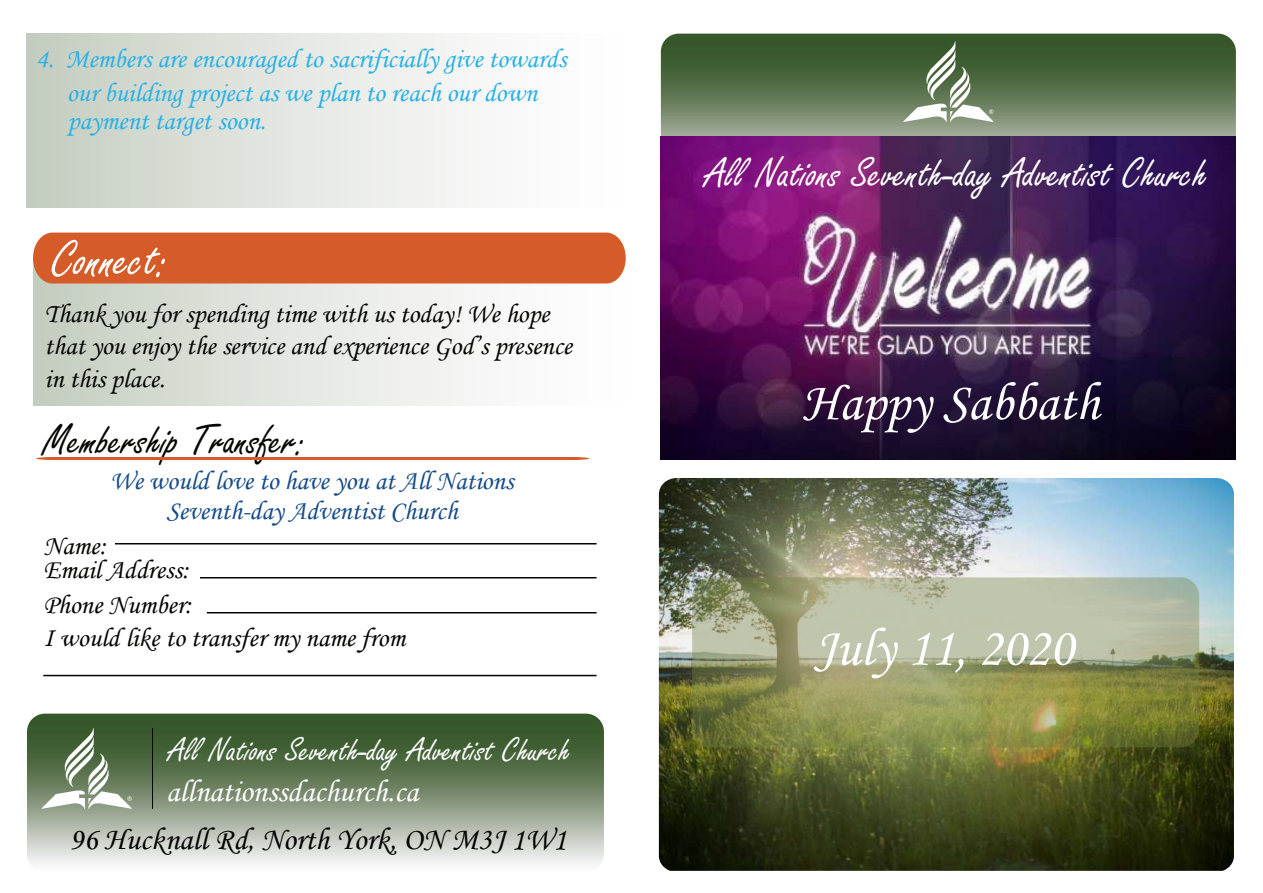
<style>
.page{position:relative;width:1263px;height:893px;background:#fff}
.page>*{position:absolute;margin:0;border:0;box-sizing:border-box;transform-origin:0 0}
.t1{font:54px "Monotype Corsiva";color:#fff}
.t2{font:54px "Freestyle Script";color:#fff}
.t3{font:45px "Freestyle Script";color:#fff}
.t4{font:45px "Freestyle Script";color:#050504}
.t5{font:36px "Freestyle Script";color:#fdfefe}
.t6{font:31.5px "Monotype Corsiva";color:#040503}
.t7{font:31.5px "Monotype Corsiva";color:#fdfefe}
.t8{font:27px/32.4px "Monotype Corsiva";color:#040503}
.t9{font:27px/33.6px "Monotype Corsiva";color:#29b1e6;text-align:center}
.t10{font:27px/30.9px "Monotype Corsiva";color:#144b89;text-align:center}
</style>
<div class="page">
<div style="left:27px;top:33px;width:592px;height:175px;background:linear-gradient(to right,#c7cfc3,#fff)"></div>
<svg style="left:661px;top:34px;width:575px;height:154px;background:#5c7451"></svg>
<svg style="left:27px;top:714px;width:577px;height:151px;background:#829479"></svg>
<img style="left:660px;top:137px;width:575px;height:323px">
<svg style="left:903px;top:41px;width:91px;height:81px"></svg>
<svg style="left:41px;top:728px;width:91px;height:81px"></svg>
<hr style="left:152px;top:728px;width:1px;height:81px;background:#040503">
<hr style="left:43px;top:675px;width:554px;height:1px;background:#040503">
<hr style="left:36px;top:457px;width:553px;height:3px;background:#d55b28">
<hr style="left:115px;top:543px;width:482px;height:1px;background:#040503">
<hr style="left:200px;top:577px;width:397px;height:1px;background:#040503">
<hr style="left:207px;top:612px;width:390px;height:1px;background:#040503">
<img style="left:659px;top:478px;width:575px;height:393px">
<svg style="left:692px;top:577px;width:507px;height:170px;background:#9ea274"></svg>
<div style="left:33px;top:258px;width:593px;height:148px;background:linear-gradient(to right,#c7cfc3,#fff)"></div>
<div style="left:33px;top:233px;width:593px;height:50px;background:#d55b28"></div>
<p class="t9" style="left:36px;top:42px;width:532px">4. Members are encouraged to sacrificially give towards our building project as we plan to reach our down</p>
<p class="t9" style="left:68px;top:104px;width:200px">payment target soon.</p>
<h1 class="t2" style="left:52px;top:230px;width:118px">Connect:</h1>
<p class="t8" style="left:45px;top:297px;width:529px">Thank you for spending time with us today! We hope that you enjoy the service and experience God’s presence in this place.</p>
<h2 class="t4" style="left:43px;top:415px;width:264px">Membership Transfer:</h2>
<p class="t10" style="left:110px;top:465px;width:405px">We would love to have you at All Nations<br>Seventh-day Adventist Church</p>
<p class="t8" style="left:43px;top:534px;width:147px;line-height:23.5px">Name:<br>Email Address:</p>
<p class="t8" style="left:43px;top:588px;width:150px">Phone Number:</p>
<p class="t8" style="left:43px;top:621px;width:363px">I would like to transfer my name from</p>
<h3 class="t5" style="left:169px;top:730px;width:403px">All Nations Seventh-day Adventist Church</h3>
<p class="t7" style="left:166px;top:772px;width:254px">allnationssdachurch.ca</p>
<p class="t6" style="left:70px;top:820px;width:499px">96 Hucknall Rd, North York, ON M3J 1W1</p>
<h2 class="t3" style="left:706px;top:148px;width:503px">All Nations Seventh-day Adventist Church</h2>
<h1 class="t1" style="left:802px;top:370px;width:299px">Happy Sabbath</h1>
<h1 class="t1" style="left:814px;top:615px;width:261px">July 11, 2020</h1>
</div>
